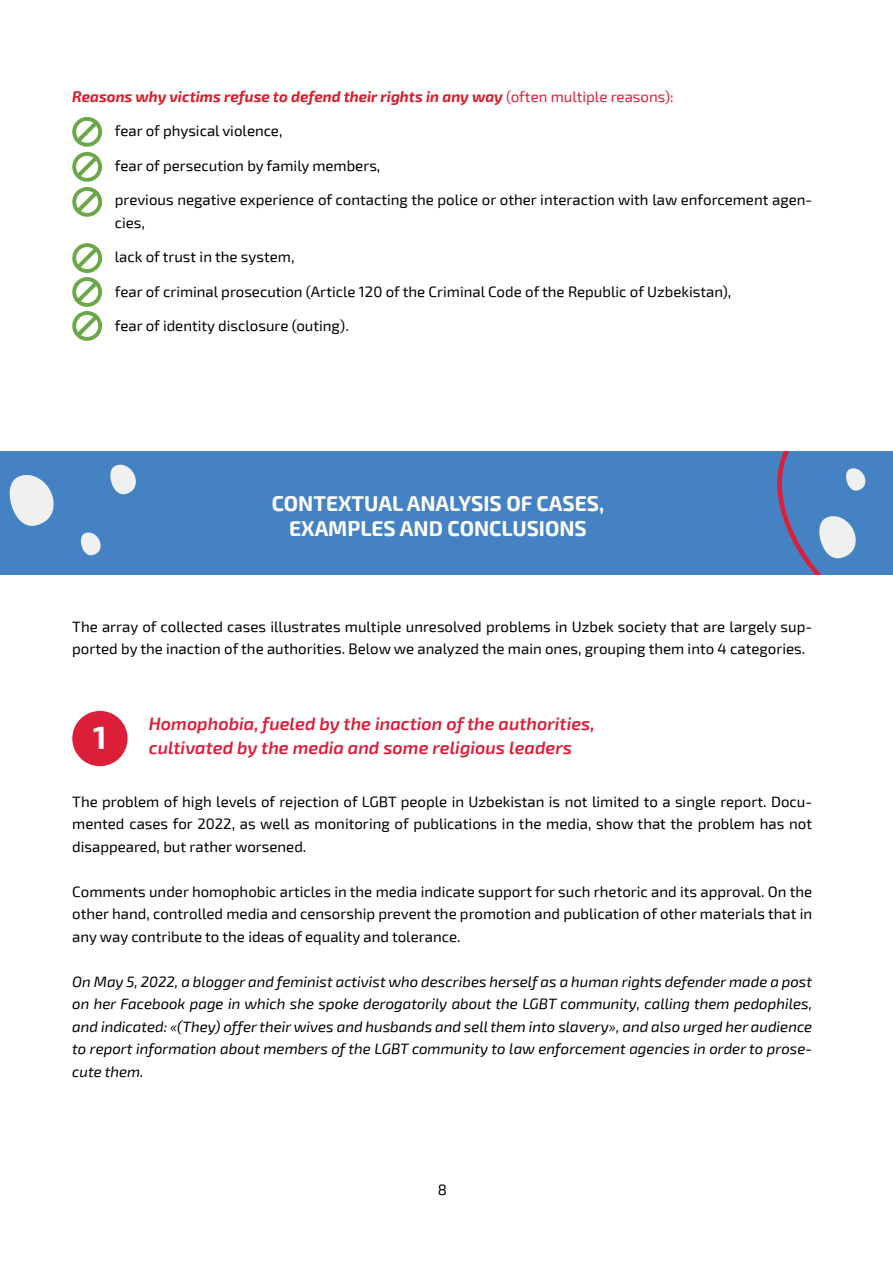
<style>
.page{position:relative;width:893px;height:1263px;background:#fff}
.page>*{position:absolute;margin:0;border:0;box-sizing:border-box;transform-origin:0 0}
.t1{font:700 31.5px "Exo 2";color:#fff}
.t2{font:700 21px/25.5px "Exo 2";color:#fff;text-align:center}
.t3{font:italic 600 18px/24px "Exo 2";color:#dc1e39}
.t4{font:15px/22.5px "Exo 2";color:#000}
.t5{font:italic 15px/22.5px "Exo 2";color:#000;text-align:justify}
.t6{font:italic 700 15px "Exo 2";color:#da1f2a}
.s1{font-weight:400;font-style:normal;color:#dc1e3a}
</style>
<div class="page">
<div style="left:0;top:451px;width:893px;height:124px;background:#4582c3"></div>
<svg style="left:9px;top:474px;width:45px;height:52px"></svg>
<svg style="left:81px;top:532px;width:20px;height:24px"></svg>
<svg style="left:777px;top:451px;width:89px;height:123px"></svg>
<svg style="left:110px;top:464px;width:26px;height:31px"></svg>
<div style="left:72px;top:711px;width:56px;height:55px;background:#dc1e39;border-radius:50%"></div>
<svg style="left:72px;top:116px;width:31px;height:101px"></svg>
<svg style="left:72px;top:243px;width:31px;height:98px"></svg>
<p class="t6" style="left:72px;top:88px;width:603px">Reasons why victims refuse to defend their rights in any way <span class="s1">(often multiple reasons):</span></p>
<p class="t4" style="left:115px;top:120px;width:169px">fear of physical violence,</p>
<p class="t4" style="left:115px;top:155px;width:267px">fear of persecution by family members,</p>
<p class="t4" style="left:115px;top:189px;width:699px">previous negative experience of contacting the police or other interaction with law enforcement agen&shy;cies,</p>
<p class="t4" style="left:115px;top:246px;width:181px">lack of trust in the system,</p>
<p class="t4" style="left:115px;top:281px;width:618px">fear of criminal prosecution (Article 120 of the Criminal Code of the Republic of Uzbekistan),</p>
<p class="t4" style="left:115px;top:315px;width:235px">fear of identity disclosure (outing).</p>
<h2 class="t2" style="left:272px;top:491px;width:334px">CONTEXTUAL ANALYSIS OF CASES,<br>EXAMPLES AND CONCLUSIONS</h2>
<p class="t4" style="left:72px;top:616px;width:741px">The array of collected cases illustrates multiple unresolved problems in Uzbek society that are largely sup&shy;ported by the inaction of the authorities. Below we analyzed the main ones, grouping them into 4 categories.</p>
<h1 class="t1" style="left:93px;top:719px;width:15px">1</h1>
<p class="t3" style="left:149px;top:712px;width:447px">Homophobia, fueled by the inaction of the authorities, cultivated by the media and some religious leaders</p>
<p class="t4" style="left:72px;top:790px;width:741px;text-align:justify">The problem of high levels of rejection of LGBT people in Uzbekistan is not limited to a single report. Docu&shy;mented cases for 2022, as well as monitoring of publications in the media, show that the problem has not disappeared, but rather worsened.</p>
<p class="t4" style="left:72px;top:880px;width:741px;text-align:justify">Comments under homophobic articles in the media indicate support for such rhetoric and its approval. On the other hand, controlled media and censorship prevent the promotion and publication of other materials that in any way contribute to the ideas of equality and tolerance.</p>
<p class="t5" style="left:72px;top:970px;width:741px">On May 5, 2022, a blogger and feminist activist who describes herself as a human rights defender made a post on her Facebook page in which she spoke derogatorily about the LGBT community, calling them pedophiles, and indicated: «(They) offer their wives and husbands and sell them into slavery», and also urged her audience to report information about members of the LGBT community to law enforcement agencies in order to prose&shy;cute them.</p>
<p class="t4" style="left:438px;top:1178px;width:11px">8</p>
</div>
